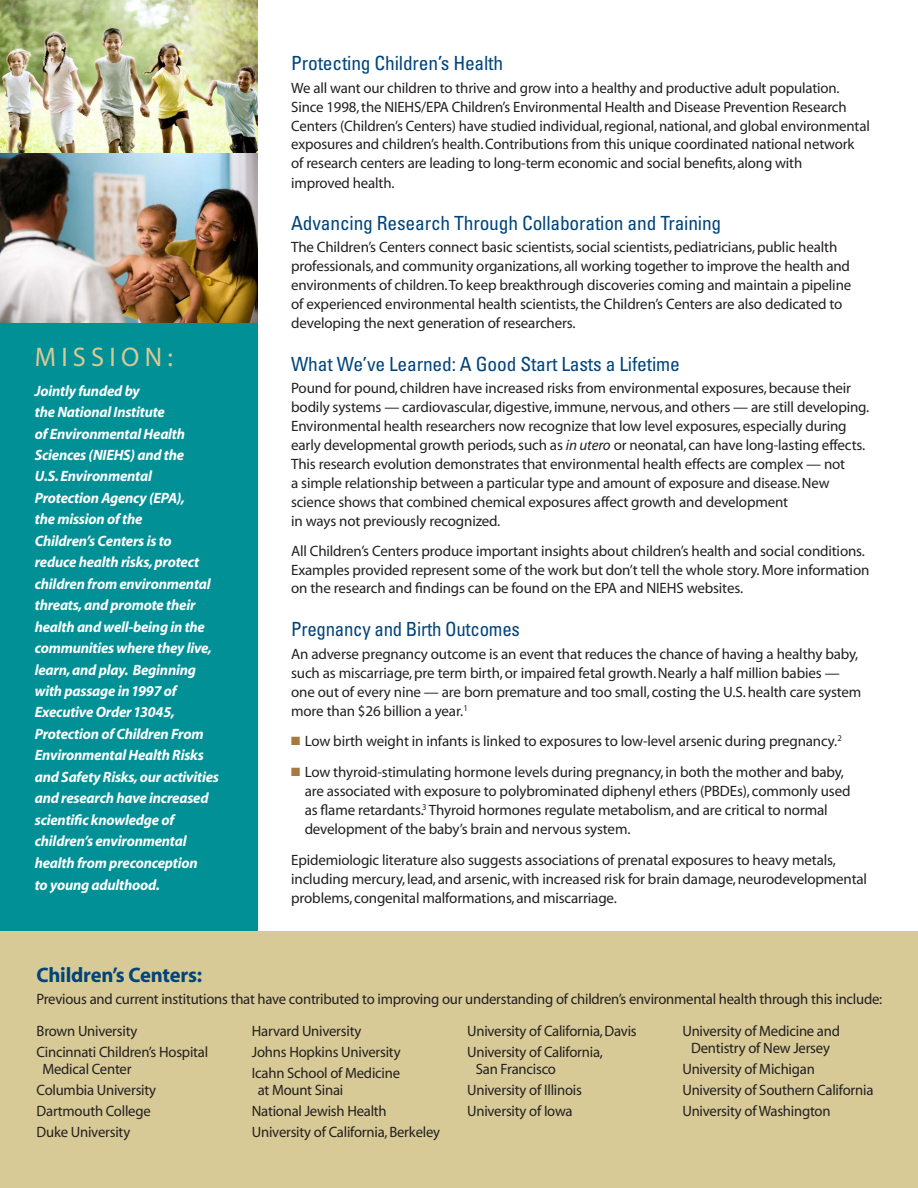
<style>
.page{position:relative;width:918px;height:1188px;background:#fff}
.page>*{position:absolute;margin:0;border:0;box-sizing:border-box;transform-origin:0 0}
.t1{font:27px "Myriad";letter-spacing:.2em;color:#d7ca96}
.t2{font:700 21px "Myriad";letter-spacing:-.01em;color:#00447b}
.t3{font:condensed 19.5px "Univers";letter-spacing:-.01em;color:#00447b}
.t4{font:15px/18.9px "Myriad";letter-spacing:-.01em;color:#231f20}
.t5{font:italic 700 15px/21.5px "Myriad";letter-spacing:-.015em;color:#fff}
.s1{font-style:italic}
.s2{color:#a67a3f}
</style>
<div class="page">
<div style="left:0;top:0;width:258px;height:933px;background:#029097"></div>
<img style="left:0;top:0;width:258px;height:153px">
<img style="left:0;top:153px;width:258px;height:170px">
<div style="left:0;top:932px;width:918px;height:256px;background:#d7ca96"></div>
<p class="t1" style="left:35px;top:343px;width:140px">MISSION:</p>
<p class="t5" style="left:35px;top:380px;width:186px">Jointly funded by<br>the National Institute<br>of Environmental Health<br>Sciences (NIEHS) and the<br>U.S. Environmental<br>Protection Agency (EPA),<br>the mission of the<br>Children’s Centers is to<br>reduce health risks, protect children from environmental threats, and promote their health and well-being in the communities where they live, learn, and play. Beginning with passage in 1997 of<br>Executive Order 13045,<br>Protection of Children From<br>Environmental Health Risks and Safety Risks, our activities and research have increased scientific knowledge of children’s environmental health from preconception<br>to young adulthood.</p>
<p class="t3" style="left:291px;top:51px;width:214px">Protecting Children’s Health</p>
<p class="t4" style="left:291px;top:79px;width:580px">We all want our children to thrive and grow into a healthy and productive adult population.<br>Since 1998, the NIEHS/EPA Children’s Environmental Health and Disease Prevention Research Centers (Children’s Centers) have studied individual, regional, national, and global environmental exposures and children’s health. Contributions from this unique coordinated national network of research centers are leading to long-term economic and social benefits, along with<br>improved health.</p>
<p class="t3" style="left:291px;top:211px;width:432px">Advancing Research Through Collaboration and Training</p>
<p class="t4" style="left:291px;top:239px;width:562px">The Children’s Centers connect basic scientists, social scientists, pediatricians, public health professionals, and community organizations, all working together to improve the health and environments of children. To keep breakthrough discoveries coming and maintain a pipeline of experienced environmental health scientists, the Children’s Centers are also dedicated to developing the next generation of researchers.</p>
<p class="t3" style="left:291px;top:352px;width:390px">What We’ve Learned: A Good Start Lasts a Lifetime</p>
<p class="t4" style="left:291px;top:380px;width:580px">Pound for pound, children have increased risks from environmental exposures, because their bodily systems — cardiovascular, digestive, immune, nervous, and others — are still developing.<br>Environmental health researchers now recognize that low level exposures, especially during early developmental growth periods, such as <span class="s1">in utero</span> or neonatal, can have long-lasting effects.<br>This research evolution demonstrates that environmental health effects are complex — not<br>a simple relationship between a particular type and amount of exposure and disease. New science shows that combined chemical exposures affect growth and development<br>in ways not previously recognized.</p>
<p class="t4" style="left:291px;top:542px;width:580px">All Children’s Centers produce important insights about children’s health and social conditions.<br>Examples provided represent some of the work but don’t tell the whole story. More information on the research and findings can be found on the EPA and NIEHS websites.</p>
<p class="t3" style="left:291px;top:617px;width:230px">Pregnancy and Birth Outcomes</p>
<p class="t4" style="left:291px;top:645px;width:572px">An adverse pregnancy outcome is an event that reduces the chance of having a healthy baby, such as miscarriage, pre term birth, or impaired fetal growth. Nearly a half million babies — one out of every nine — are born premature and too small, costing the U.S. health care system more than $26 billion a year.<sup>1</sup></p>
<p class="t4" style="left:291px;top:733px;width:552px"><span class="s2">■</span> Low birth weight in infants is linked to exposures to low-level arsenic during pregnancy.<sup>2</sup></p>
<p class="t4" style="left:305px;top:764px;width:547px;text-indent:-13px"><span class="s2">■</span> Low thyroid-stimulating hormone levels during pregnancy, in both the mother and baby, are associated with exposure to polybrominated diphenyl ethers (PBDEs), commonly used as flame retardants.<sup>3</sup> Thyroid hormones regulate metabolism, and are critical to normal development of the baby’s brain and nervous system.</p>
<p class="t4" style="left:291px;top:851px;width:577px">Epidemiologic literature also suggests associations of prenatal exposures to heavy metals, including mercury, lead, and arsenic, with increased risk for brain damage, neurodevelopmental problems, congenital malformations, and miscarriage.</p>
<p class="t2" style="left:36px;top:964px;width:167px">Children’s Centers:</p>
<p class="t4" style="left:36px;top:991px;width:847px">Previous and current institutions that have contributed to improving our understanding of children’s environmental health through this include:</p>
<p class="t4" style="left:37px;top:1023px;width:102px">Brown University</p>
<p class="t4" style="left:42px;top:1045px;width:167px;line-height:16.5px;text-indent:-6px">Cincinnati Children’s Hospital<br>Medical Center</p>
<p class="t4" style="left:37px;top:1081px;width:121px">Columbia University</p>
<p class="t4" style="left:37px;top:1102px;width:116px">Dartmouth College</p>
<p class="t4" style="left:37px;top:1123px;width:95px">Duke University</p>
<p class="t4" style="left:467px;top:1023px;width:171px">University of California, Davis</p>
<p class="t4" style="left:476px;top:1045px;width:129px;line-height:16.5px;text-indent:-9px">University of California,<br>San Francisco</p>
<p class="t4" style="left:467px;top:1081px;width:116px">University of Illinois</p>
<p class="t4" style="left:467px;top:1102px;width:107px">University of Iowa</p>
<p class="t4" style="left:682px;top:1024px;width:159px;line-height:16.5px;text-align:center">University of Medicine and<br>Dentistry of New Jersey</p>
<p class="t4" style="left:682px;top:1060px;width:134px">University of Michigan</p>
<p class="t4" style="left:682px;top:1081px;width:193px">University of Southern California</p>
<p class="t4" style="left:682px;top:1102px;width:150px">University of Washington</p>
<p class="t4" style="left:252px;top:1023px;width:111px">Harvard University</p>
<p class="t4" style="left:252px;top:1044px;width:150px">Johns Hopkins University</p>
<p class="t4" style="left:258px;top:1066px;width:144px;line-height:16.5px;text-indent:-6px">Icahn School of Medicine at Mount Sinai</p>
<p class="t4" style="left:252px;top:1102px;width:136px">National Jewish Health</p>
<p class="t4" style="left:252px;top:1123px;width:190px">University of California, Berkeley</p>
</div>
